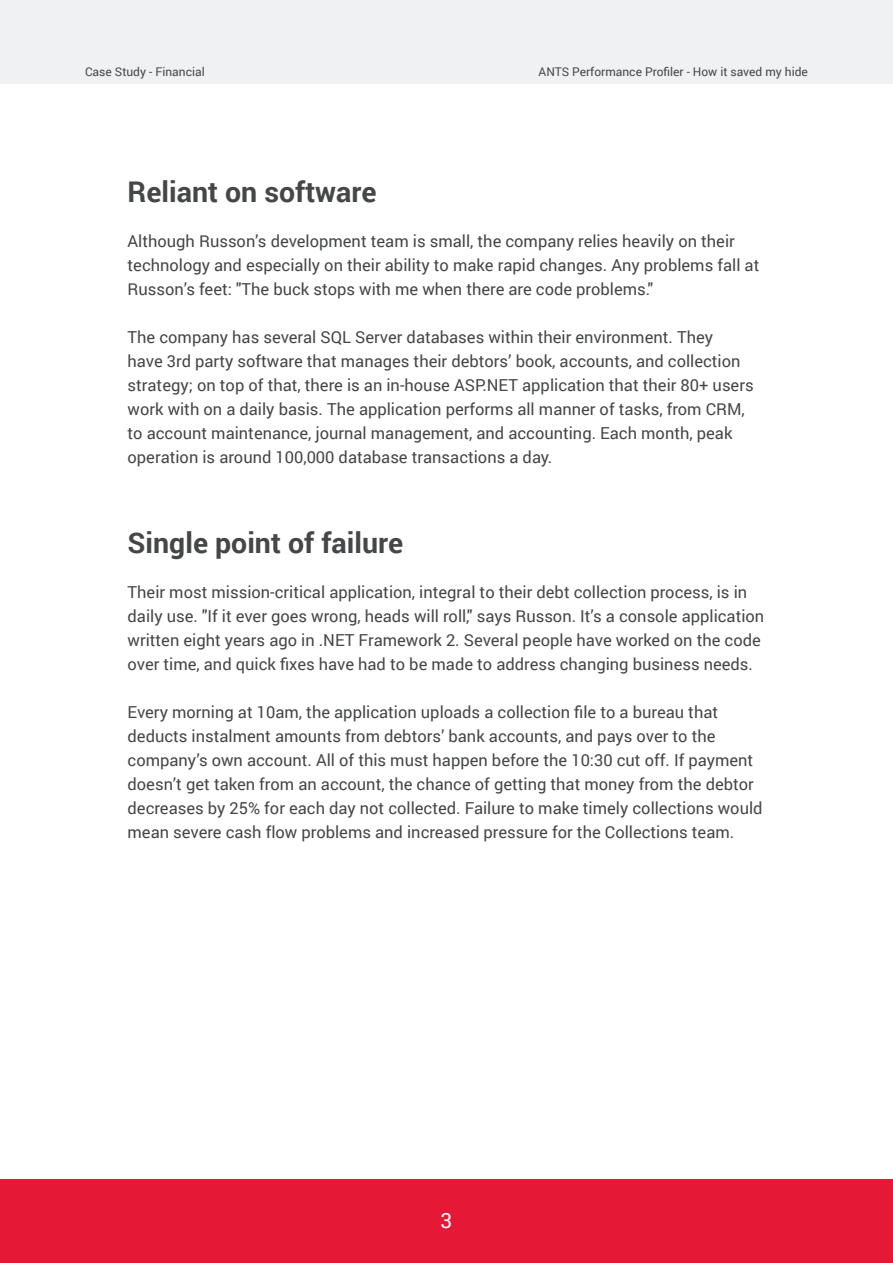
<style>
.page{position:relative;width:893px;height:1263px;background:#fff}
.page>*{position:absolute;margin:0;border:0;box-sizing:border-box;transform-origin:0 0}
.TOC1{font:700 28.5px "Roboto";color:#454647}
.t1{font:21px "Roboto";color:#fff}
.t2{font:16.5px/24px "Roboto";color:#454647}
.t3{font:12px "Roboto";color:#454647}
</style>
<div class="page">
<div style="left:0;top:0;width:893px;height:84px;background:#f0f1f2"></div>
<div style="left:0;top:1179px;width:893px;height:84px;background:#e51836"></div>
<p class="t3" style="left:85px;top:63px;width:121px">Case Study - Financial</p>
<p class="t3" style="left:539px;top:63px;width:271px">ANTS Performance Profiler - How it saved my hide</p>
<p class="TOC1" style="left:128px;top:172px;width:251px">Reliant on software</p>
<p class="t2" style="left:128px;top:229px;width:633px">Although Russon’s development team is small, the company relies heavily on their technology and especially on their ability to make rapid changes. Any problems fall at<br>Russon’s feet: "The buck stops with me when there are code problems."</p>
<p class="t2" style="left:128px;top:325px;width:628px">The company has several SQL Server databases within their environment. They<br>have 3rd party software that manages their debtors’ book, accounts, and collection strategy; on top of that, there is an in-house ASP.NET application that their 80+ users work with on a daily basis. The application performs all manner of tasks, from CRM, to account maintenance, journal management, and accounting. Each month, peak operation is around 100,000 database transactions a day.</p>
<p class="TOC1" style="left:128px;top:523px;width:277px">Single point of failure</p>
<p class="t2" style="left:128px;top:580px;width:638px">Their most mission-critical application, integral to their debt collection process, is in daily use. "If it ever goes wrong, heads will roll," says Russon. It’s a console application written eight years ago in .NET Framework 2. Several people have worked on the code over time, and quick fixes have had to be made to address changing business needs.</p>
<p class="t2" style="left:128px;top:700px;width:636px">Every morning at 10am, the application uploads a collection file to a bureau that deducts instalment amounts from debtors’ bank accounts, and pays over to the company’s own account. All of this must happen before the 10:30 cut off. If payment doesn’t get taken from an account, the chance of getting that money from the debtor decreases by 25% for each day not collected. Failure to make timely collections would mean severe cash flow problems and increased pressure for the Collections team.</p>
<p class="t1" style="left:441px;top:1206px;width:13px">3</p>
</div>
